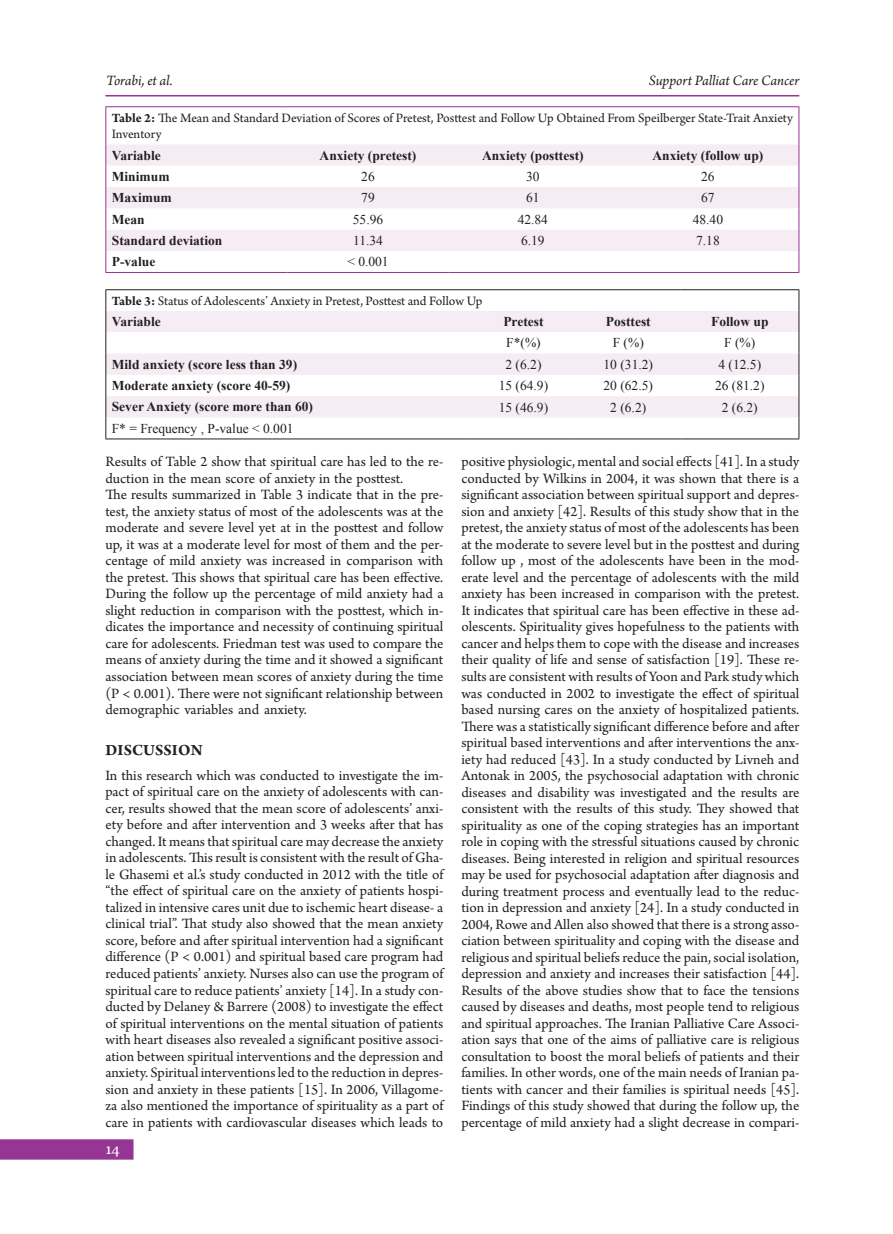
<style>
.page{position:relative;width:893px;height:1234px;background:#fff}
.page>*{position:absolute;margin:0;border:0;box-sizing:border-box;transform-origin:0 0}
.t1{font:18px "Brill";color:#fff}
.t2{font:700 16.5px "Arno Pro";letter-spacing:.01em;color:#231f20}
.t3{font:15px/16.5px "Arno Pro";color:#231f20;text-align:justify}
.t4{font:italic 15px "Arno Pro";letter-spacing:-.005em;color:#231f20}
.t5{font:700 13.5px "Times New Roman";color:#231f20}
.t6{font:13.5px/16.5px "Arno Pro";letter-spacing:-.005em;color:#231f20}
.t7{font:13.5px "Times New Roman";color:#231f20}
.s1{font-weight:700}
</style>
<div class="page">
<div style="left:0;top:1138px;width:134px;height:21px;background:#953594;border:2px solid #953594"></div>
<hr style="left:105px;top:95px;width:694px;height:1px;background:#953594">
<svg style="left:106px;top:144px;width:693px;height:107px;fill:#f5ecf4"></svg>
<hr style="left:105px;top:106px;width:182px;height:1px;background:#953594">
<hr style="left:105px;top:107px;width:1px;height:37px;background:#953594">
<hr style="left:287px;top:106px;width:162px;height:1px;background:#953594">
<hr style="left:449px;top:106px;width:168px;height:1px;background:#953594">
<hr style="left:617px;top:106px;width:182px;height:1px;background:#953594">
<hr style="left:799px;top:107px;width:1px;height:37px;background:#953594">
<svg style="left:105px;top:144px;width:1px;height:128px"></svg>
<svg style="left:799px;top:144px;width:1px;height:128px"></svg>
<hr style="left:105px;top:272px;width:182px;height:1px;background:#953594">
<hr style="left:287px;top:272px;width:162px;height:1px;background:#953594">
<hr style="left:449px;top:272px;width:168px;height:1px;background:#953594">
<hr style="left:617px;top:272px;width:182px;height:1px;background:#953594">
<svg style="left:106px;top:311px;width:693px;height:106px;fill:#f5ecf4"></svg>
<hr style="left:105px;top:289px;width:366px;height:1px;background:#231f20">
<hr style="left:471px;top:289px;width:105px;height:1px;background:#231f20">
<hr style="left:576px;top:289px;width:105px;height:1px;background:#231f20">
<hr style="left:681px;top:289px;width:118px;height:1px;background:#231f20">
<svg style="left:105px;top:290px;width:1px;height:148px"></svg>
<svg style="left:799px;top:290px;width:1px;height:148px"></svg>
<hr style="left:105px;top:438px;width:366px;height:1px;background:#231f20">
<hr style="left:471px;top:438px;width:105px;height:1px;background:#231f20">
<hr style="left:576px;top:438px;width:105px;height:1px;background:#231f20">
<hr style="left:681px;top:438px;width:118px;height:1px;background:#231f20">
<p class="t4" style="left:106px;top:71px;width:68px">Torabi, et al.</p>
<p class="t4" style="left:649px;top:71px;width:152px">Support Palliat Care Cancer</p>
<p class="t6" style="left:112px;top:110px;width:683px"><span class="s1">Table 2:</span> The Mean and Standard Deviation of Scores of Pretest, Posttest and Follow Up Obtained From Speilberger State-Trait Anxiety<br>Inventory</p>
<p class="t5" style="left:112px;top:146px;width:51px">Variable</p>
<p class="t5" style="left:320px;top:146px;width:98px">Anxiety (pretest)</p>
<p class="t5" style="left:482px;top:146px;width:103px">Anxiety (posttest)</p>
<p class="t5" style="left:652px;top:146px;width:112px">Anxiety (follow up)</p>
<p class="t5" style="left:112px;top:167px;width:59px">Minimum</p>
<p class="t7" style="left:361px;top:167px;width:15px">26</p>
<p class="t7" style="left:526px;top:167px;width:15px">30</p>
<p class="t7" style="left:701px;top:167px;width:15px">26</p>
<p class="t5" style="left:112px;top:188px;width:61px">Maximum</p>
<p class="t7" style="left:361px;top:189px;width:15px">79</p>
<p class="t7" style="left:526px;top:189px;width:15px">61</p>
<p class="t7" style="left:701px;top:189px;width:15px">67</p>
<p class="t5" style="left:112px;top:210px;width:34px">Mean</p>
<p class="t7" style="left:353px;top:210px;width:32px">55.96</p>
<p class="t7" style="left:518px;top:210px;width:32px">42.84</p>
<p class="t7" style="left:693px;top:210px;width:32px">48.40</p>
<p class="t5" style="left:112px;top:231px;width:112px">Standard deviation</p>
<p class="t7" style="left:353px;top:231px;width:31px">11.34</p>
<p class="t7" style="left:521px;top:231px;width:25px">6.19</p>
<p class="t7" style="left:696px;top:231px;width:25px">7.18</p>
<p class="t5" style="left:112px;top:252px;width:45px">P-value</p>
<p class="t7" style="left:347px;top:253px;width:43px">&lt; 0.001</p>
<p class="t6" style="left:112px;top:293px;width:372px"><span class="s1">Table 3:</span> Status of Adolescents’ Anxiety in Pretest, Posttest and Follow Up</p>
<p class="t5" style="left:112px;top:312px;width:51px">Variable</p>
<p class="t5" style="left:503px;top:312px;width:42px">Pretest</p>
<p class="t5" style="left:606px;top:312px;width:46px">Posttest</p>
<p class="t5" style="left:711px;top:312px;width:59px">Follow up</p>
<p class="t7" style="left:506px;top:334px;width:36px">F*(%)</p>
<p class="t7" style="left:613px;top:334px;width:33px">F (%)</p>
<p class="t7" style="left:724px;top:334px;width:33px">F (%)</p>
<p class="t5" style="left:112px;top:355px;width:187px">Mild anxiety (score less than 39)</p>
<p class="t7" style="left:505px;top:355px;width:37px">2 (6.2)</p>
<p class="t7" style="left:603px;top:355px;width:51px">10 (31.2)</p>
<p class="t7" style="left:718px;top:355px;width:44px">4 (12.5)</p>
<p class="t5" style="left:112px;top:376px;width:180px">Moderate anxiety (score 40-59)</p>
<p class="t7" style="left:499px;top:376px;width:51px">15 (64.9)</p>
<p class="t7" style="left:603px;top:376px;width:51px">20 (62.5)</p>
<p class="t7" style="left:715px;top:376px;width:51px">26 (81.2)</p>
<p class="t5" style="left:112px;top:397px;width:203px">Sever Anxiety (score more than 60)</p>
<p class="t7" style="left:499px;top:398px;width:51px">15 (46.9)</p>
<p class="t7" style="left:610px;top:398px;width:37px">2 (6.2)</p>
<p class="t7" style="left:722px;top:398px;width:37px">2 (6.2)</p>
<p class="t7" style="left:112px;top:419px;width:183px">F* = Frequency , P-value &lt; 0.001</p>
<p class="t3" style="left:105px;top:454px;width:339px;text-align:left">Results of Table 2 show that spiritual care has led to the re&shy;duction in the mean score of anxiety in the posttest.<br>The results summarized in Table 3 indicate that in the pre&shy;test, the anxiety status of most of the adolescents was at the moderate and severe level yet at in the posttest and follow up, it was at a moderate level for most of them and the per&shy;centage of mild anxiety was increased in comparison with the pretest. This shows that spiritual care has been effective.<br>During the follow up the percentage of mild anxiety had a slight reduction in comparison with the posttest, which in&shy;dicates the importance and necessity of continuing spiritual care for adolescents. Friedman test was used to compare the means of anxiety during the time and it showed a significant association between mean scores of anxiety during the time (P &lt; 0.001). There were not significant relationship between demographic variables and anxiety.</p>
<p class="t2" style="left:105px;top:740px;width:99px">DISCUSSION</p>
<p class="t3" style="left:105px;top:767px;width:339px">In this research which was conducted to investigate the im&shy;pact of spiritual care on the anxiety of adolescents with can&shy;cer, results showed that the mean score of adolescents’ anxi&shy;ety before and after intervention and 3 weeks after that has changed. It means that spiritual care may decrease the anxiety in adolescents. This result is consistent with the result of Gha&shy;le Ghasemi et al.’s study conducted in 2012 with the title of “the effect of spiritual care on the anxiety of patients hospi&shy;talized in intensive cares unit due to ischemic heart disease- a clinical trial”. That study also showed that the mean anxiety score, before and after spiritual intervention had a significant difference (P &lt; 0.001) and spiritual based care program had reduced patients’ anxiety. Nurses also can use the program of spiritual care to reduce patients’ anxiety [14]. In a study con&shy;ducted by Delaney &amp; Barrere (2008) to investigate the effect of spiritual interventions on the mental situation of patients with heart diseases also revealed a significant positive associ&shy;ation between spiritual interventions and the depression and anxiety. Spiritual interventions led to the reduction in depres&shy;sion and anxiety in these patients [15]. In 2006, Villagome&shy;za also mentioned the importance of spirituality as a part of care in patients with cardiovascular diseases which leads to</p>
<p class="t3" style="left:461px;top:454px;width:339px">positive physiologic, mental and social effects [41]. In a study conducted by Wilkins in 2004, it was shown that there is a significant association between spiritual support and depres&shy;sion and anxiety [42]. Results of this study show that in the pretest, the anxiety status of most of the adolescents has been at the moderate to severe level but in the posttest and during follow up , most of the adolescents have been in the mod&shy;erate level and the percentage of adolescents with the mild anxiety has been increased in comparison with the pretest.<br>It indicates that spiritual care has been effective in these ad&shy;olescents. Spirituality gives hopefulness to the patients with cancer and helps them to cope with the disease and increases their quality of life and sense of satisfaction [19]. These re&shy;sults are consistent with results of Yoon and Park study which was conducted in 2002 to investigate the effect of spiritual based nursing cares on the anxiety of hospitalized patients.<br>There was a statistically significant difference before and after spiritual based interventions and after interventions the anx&shy;iety had reduced [43]. In a study conducted by Livneh and Antonak in 2005, the psychosocial adaptation with chronic diseases and disability was investigated and the results are consistent with the results of this study. They showed that spirituality as one of the coping strategies has an important role in coping with the stressful situations caused by chronic diseases. Being interested in religion and spiritual resources may be used for psychosocial adaptation after diagnosis and during treatment process and eventually lead to the reduc&shy;tion in depression and anxiety [24]. In a study conducted in 2004, Rowe and Allen also showed that there is a strong asso&shy;ciation between spirituality and coping with the disease and religious and spiritual beliefs reduce the pain, social isolation, depression and anxiety and increases their satisfaction [44].<br>Results of the above studies show that to face the tensions caused by diseases and deaths, most people tend to religious and spiritual approaches. The Iranian Palliative Care Associ&shy;ation says that one of the aims of palliative care is religious consultation to boost the moral beliefs of patients and their families. In other words, one of the main needs of Iranian pa&shy;tients with cancer and their families is spiritual needs [45].<br>Findings of this study showed that during the follow up, the percentage of mild anxiety had a slight decrease in compari-</p>
<p class="t1" style="left:106px;top:1135px;width:15px">14</p>
</div>
